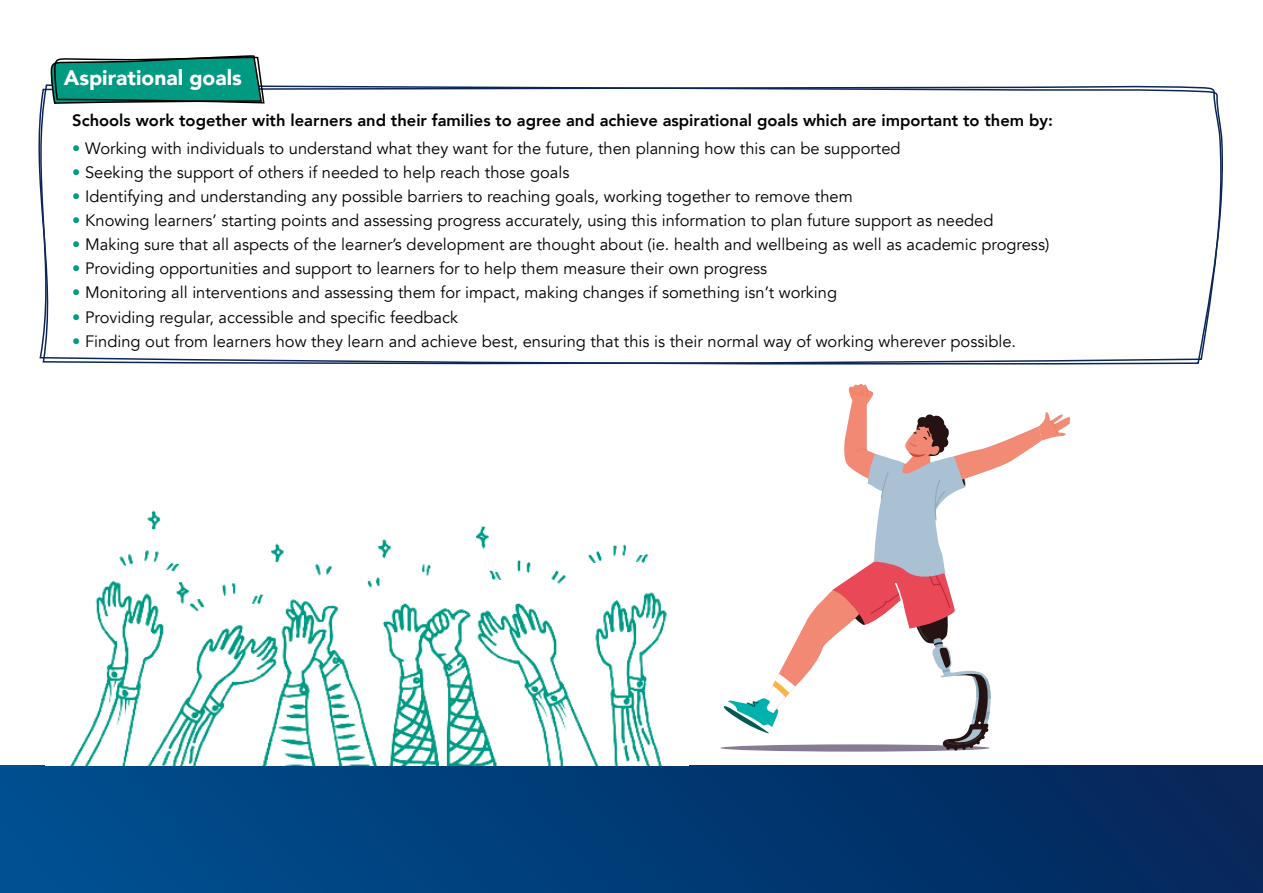
<style>
.page{position:relative;width:1263px;height:893px;background:#fff}
.page>*{position:absolute;margin:0;border:0;box-sizing:border-box;transform-origin:0 0}
.t1{font:900 21px "Avenir";color:#fff}
.t2{font:16.5px "Avenir";color:#000}
.t3{font:800 16.5px "Avenir";color:#000}
.s1{color:#009982}
</style>
<div class="page">
<div style="left:0;top:765px;width:1263px;height:128px;background:linear-gradient(to right,#005091,#042659)"></div>
<svg style="left:38px;top:84px;width:1185px;height:281px"></svg>
<svg style="left:50px;top:55px;width:215px;height:50px;background:#239483"></svg>
<img style="left:70px;top:510px;width:597px;height:255px">
<svg style="left:720px;top:384px;width:351px;height:368px"></svg>
<p class="t1" style="left:64px;top:59px;width:180px">Aspirational goals</p>
<p class="t3" style="left:72px;top:107px;width:982px">Schools work together with learners and their families to agree and achieve aspirational goals which are important to them by:</p>
<p class="t2" style="left:72px;top:139px;width:830px"><span class="s1">•</span> Working with individuals to understand what they want for the future, then planning how this can be supported</p>
<p class="t2" style="left:72px;top:163px;width:499px"><span class="s1">•</span> Seeking the support of others if needed to help reach those goals</p>
<p class="t2" style="left:72px;top:187px;width:782px"><span class="s1">•</span> Identifying and understanding any possible barriers to reaching goals, working together to remove them</p>
<p class="t2" style="left:72px;top:211px;width:923px"><span class="s1">•</span> Knowing learners’ starting points and assessing progress accurately, using this information to plan future support as needed</p>
<p class="t2" style="left:72px;top:235px;width:978px"><span class="s1">•</span> Making sure that all aspects of the learner’s development are thought about (ie. health and wellbeing as well as academic progress)</p>
<p class="t2" style="left:72px;top:259px;width:696px"><span class="s1">•</span> Providing opportunities and support to learners for to help them measure their own progress</p>
<p class="t2" style="left:72px;top:283px;width:766px"><span class="s1">•</span> Monitoring all interventions and assessing them for impact, making changes if something isn’t working</p>
<p class="t2" style="left:72px;top:307px;width:387px"><span class="s1">•</span> Providing regular, accessible and specific feedback</p>
<p class="t2" style="left:72px;top:331px;width:945px"><span class="s1">•</span> Finding out from learners how they learn and achieve best, ensuring that this is their normal way of working wherever possible.</p>
</div>
